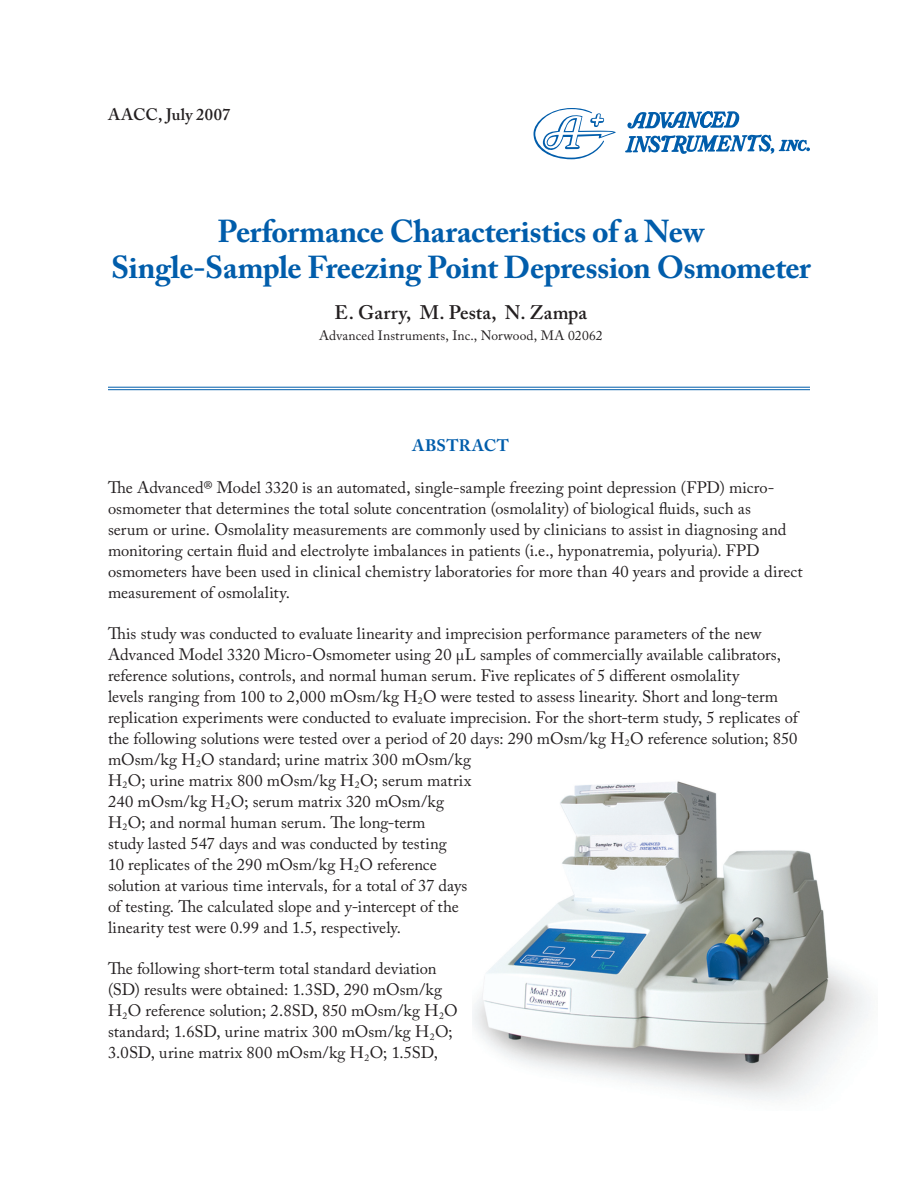
<style>
.page{position:relative;width:918px;height:1188px;background:#fff}
.page>*{position:absolute;margin:0;border:0;box-sizing:border-box;transform-origin:0 0}
.t1{font:700 31.5px/36px "Adobe Caslon Pro";letter-spacing:-.015em;color:#015dab;text-align:center}
.body{font:600 19.5px "Adobe Caslon Pro";letter-spacing:.005em;color:#231f20}
.body-2{font:16.5px/21px "Adobe Caslon Pro";color:#231f20}
.t2{font:600 16.5px "Adobe Caslon Pro";letter-spacing:.015em;color:#231f20}
.t3{font:700 16.5px "Adobe Caslon Pro";letter-spacing:.045em;color:#015dab}
.body-3{font:13.5px "Adobe Caslon Pro";letter-spacing:.01em;color:#231f20}
</style>
<div class="page">
<hr style="left:108px;top:387px;width:702px;height:1px;background:#015dab">
<hr style="left:108px;top:389px;width:702px;height:1px;background:#015dab">
<svg style="left:625px;top:111px;width:185px;height:43px"></svg>
<svg style="left:534px;top:108px;width:82px;height:51px"></svg>
<img style="left:472px;top:781px;width:398px;height:320px">
<p class="t2" style="left:108px;top:105px;width:124px">AACC, July 2007</p>
<p class="t1" style="left:111px;top:213px;width:702px">Performance Characteristics of a New<br>Single-Sample Freezing Point Depression Osmometer</p>
<p class="body" style="left:335px;top:301px;width:254px">E. Garry, M. Pesta, N. Zampa</p>
<p class="body-3" style="left:319px;top:327px;width:285px">Advanced Instruments, Inc., Norwood, MA 02062</p>
<p class="t3" style="left:412px;top:436px;width:74px">AbstracT</p>
<p class="body-2" style="left:108px;top:477px;width:696px">The Advanced® Model 3320 is an automated, single-sample freezing point depression (FPD) micro&shy;osmometer that determines the total solute concentration (osmolality) of biological fluids, such as<br>serum or urine. Osmolality measurements are commonly used by clinicians to assist in diagnosing and monitoring certain fluid and electrolyte imbalances in patients (i.e., hyponatremia, polyuria). FPD osmometers have been used in clinical chemistry laboratories for more than 40 years and provide a direct measurement of osmolality.</p>
<p class="body-2" style="left:108px;top:623px;width:692px">This study was conducted to evaluate linearity and imprecision performance parameters of the new Advanced Model 3320 Micro-Osmometer using 20 μL samples of commercially available calibrators, reference solutions, controls, and normal human serum. Five replicates of 5 different osmolality<br>levels ranging from 100 to 2,000 mOsm/kg H<sub>2</sub>O were tested to assess linearity. Short and long-term replication experiments were conducted to evaluate imprecision. For the short-term study, 5 replicates of the following solutions were tested over a period of 20 days: 290 mOsm/kg H<sub>2</sub>O reference solution; 850 mOsm/kg H<sub>2</sub>O standard; urine matrix 300 mOsm/kg<br>H<sub>2</sub>O; urine matrix 800 mOsm/kg H<sub>2</sub>O; serum matrix<br>240 mOsm/kg H<sub>2</sub>O; serum matrix 320 mOsm/kg<br>H<sub>2</sub>O; and normal human serum. The long-term<br>study lasted 547 days and was conducted by testing<br>10 replicates of the 290 mOsm/kg H<sub>2</sub>O reference<br>solution at various time intervals, for a total of 37 days<br>of testing. The calculated slope and y-intercept of the<br>linearity test were 0.99 and 1.5, respectively.</p>
<p class="body-2" style="left:108px;top:958px;width:351px">The following short-term total standard deviation (SD) results were obtained: 1.3SD, 290 mOsm/kg H<sub>2</sub>O reference solution; 2.8SD, 850 mOsm/kg H<sub>2</sub>O standard; 1.6SD, urine matrix 300 mOsm/kg H<sub>2</sub>O; 3.0SD, urine matrix 800 mOsm/kg H<sub>2</sub>O; 1.5SD,</p>
</div>
